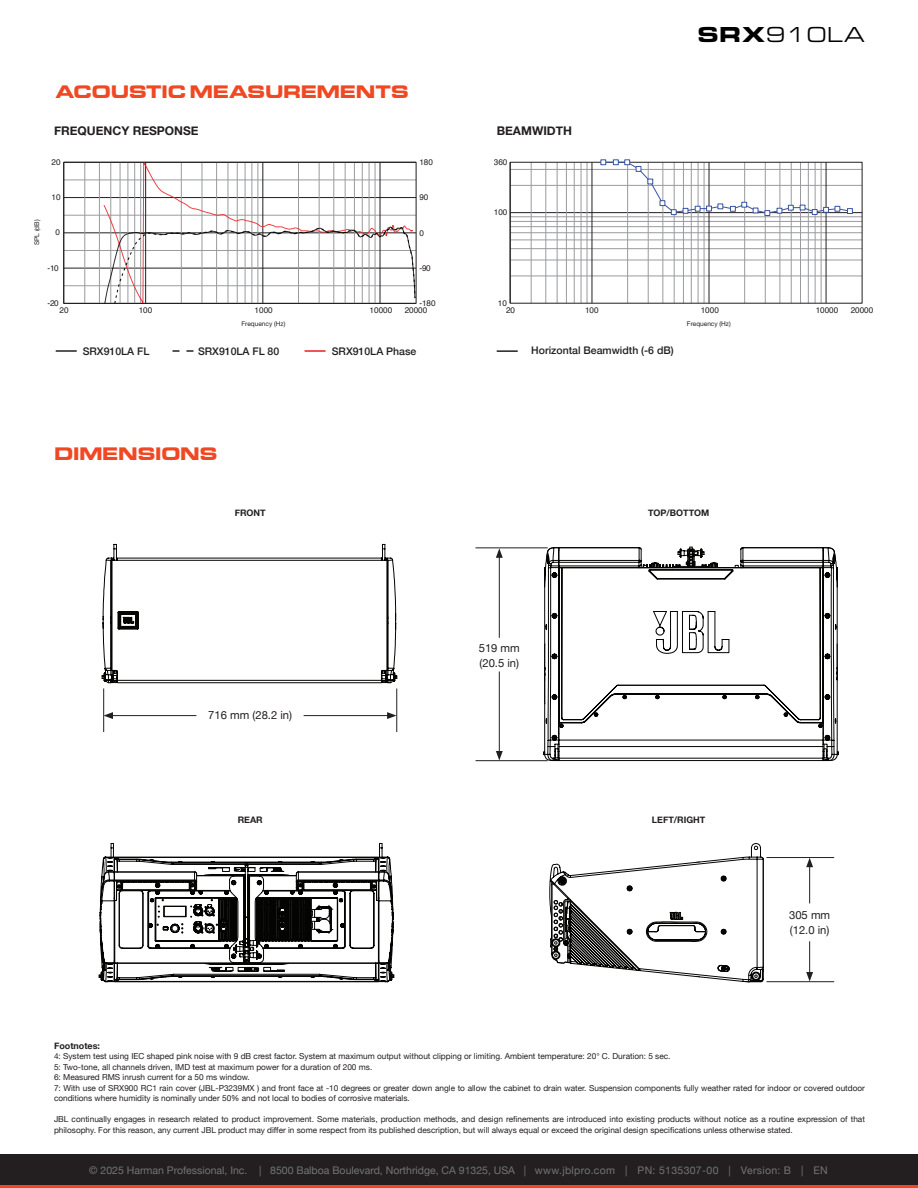
<style>
.page{position:relative;width:918px;height:1188px;background:#fff}
.page>*{position:absolute;margin:0;border:0;box-sizing:border-box;transform-origin:0 0}
.t1{font:22.5px "Eurostile Ext";color:#000}
.t2{font:700 18px "Eddmond";color:#f04822}
.t3{font:700 12px "Helvetica Neue";color:#231f20}
.t4{font:11.25px/15px "Helvetica Neue";color:#231f20}
.t5{font:10.5px "Helvetica Neue";color:#737473}
.t6{font:500 10.5px "Helvetica Neue";color:#231f20}
.t7{font:700 9px "Helvetica Neue";color:#231f20}
.t8{font:8.25px/10.5px "Helvetica Neue";color:#231f20}
.t9{font:8.1px "Helvetica";color:#231f20}
.t10{font:6.6px "Helvetica Neue";color:#231f20}
.t11{font:6.45px "Helvetica Neue";color:#231f20}
.s1{font-weight:900}
</style>
<div class="page">
<div style="left:0;top:1182px;width:918px;height:6px;background:#f04822"></div>
<hr style="left:103px;top:688px;width:1px;height:44px;background:#231f20">
<hr style="left:397px;top:688px;width:1px;height:44px;background:#231f20">
<hr style="left:111px;top:715px;width:85px;height:1px;background:#231f20">
<svg style="left:104px;top:712px;width:9px;height:7px"></svg>
<hr style="left:304px;top:715px;width:85px;height:1px;background:#231f20">
<svg style="left:387px;top:712px;width:10px;height:7px"></svg>
<hr style="left:499px;top:555px;width:1px;height:83px;background:#231f20">
<svg style="left:496px;top:549px;width:7px;height:9px"></svg>
<hr style="left:499px;top:671px;width:1px;height:82px;background:#231f20">
<svg style="left:496px;top:751px;width:7px;height:9px"></svg>
<hr style="left:476px;top:760px;width:72px;height:1px;background:#231f20">
<hr style="left:476px;top:548px;width:72px;height:1px;background:#231f20">
<div style="left:0;top:1154px;width:918px;height:31px;background:#231f20"></div>
<hr style="left:809px;top:865px;width:1px;height:38px;background:#231f20">
<svg style="left:806px;top:858px;width:7px;height:9px"></svg>
<hr style="left:809px;top:941px;width:1px;height:33px;background:#231f20">
<svg style="left:806px;top:972px;width:7px;height:9px"></svg>
<hr style="left:767px;top:981px;width:67px;height:1px;background:#231f20">
<hr style="left:766px;top:857px;width:68px;height:1px;background:#231f20">
<svg style="left:102px;top:544px;width:295px;height:139px"></svg>
<svg style="left:546px;top:547px;width:290px;height:214px"></svg>
<svg style="left:99px;top:843px;width:295px;height:140px"></svg>
<svg style="left:550px;top:843px;width:214px;height:139px"></svg>
<hr style="left:56px;top:350px;width:21px;height:2px;background:#231f20">
<svg style="left:172px;top:350px;width:22px;height:2px"></svg>
<hr style="left:305px;top:350px;width:21px;height:2px;background:#e61e25">
<hr style="left:497px;top:350px;width:21px;height:2px;background:#231f20">
<hr style="left:64px;top:180px;width:352px;height:1px;background:#999b9e">
<hr style="left:64px;top:215px;width:352px;height:1px;background:#999b9e">
<hr style="left:64px;top:250px;width:352px;height:1px;background:#999b9e">
<hr style="left:64px;top:285px;width:352px;height:1px;background:#999b9e">
<hr style="left:64px;top:197px;width:352px;height:1px;background:#231f20">
<hr style="left:64px;top:233px;width:352px;height:1px;background:#231f20">
<hr style="left:64px;top:268px;width:352px;height:1px;background:#231f20">
<hr style="left:99px;top:162px;width:1px;height:141px;background:#999b9e">
<hr style="left:85px;top:162px;width:1px;height:141px;background:#999b9e">
<svg style="left:103px;top:161px;width:310px;height:143px"></svg>
<svg style="left:104px;top:226px;width:312px;height:78px"></svg>
<hr style="left:510px;top:169px;width:352px;height:1px;background:#999b9e">
<hr style="left:510px;top:185px;width:352px;height:1px;background:#999b9e">
<hr style="left:510px;top:217px;width:352px;height:1px;background:#999b9e">
<hr style="left:510px;top:221px;width:352px;height:1px;background:#999b9e">
<hr style="left:510px;top:226px;width:352px;height:1px;background:#999b9e">
<hr style="left:510px;top:232px;width:352px;height:1px;background:#999b9e">
<hr style="left:510px;top:240px;width:352px;height:1px;background:#999b9e">
<hr style="left:510px;top:248px;width:352px;height:1px;background:#999b9e">
<hr style="left:510px;top:260px;width:352px;height:1px;background:#999b9e">
<hr style="left:510px;top:276px;width:352px;height:1px;background:#999b9e">
<hr style="left:510px;top:212px;width:352px;height:1px;background:#231f20">
<hr style="left:587px;top:162px;width:1px;height:141px;background:#999b9e">
<hr style="left:581px;top:162px;width:1px;height:141px;background:#999b9e">
<hr style="left:574px;top:162px;width:1px;height:141px;background:#999b9e">
<hr style="left:566px;top:162px;width:1px;height:141px;background:#999b9e">
<hr style="left:557px;top:162px;width:1px;height:141px;background:#999b9e">
<hr style="left:546px;top:162px;width:1px;height:141px;background:#999b9e">
<hr style="left:531px;top:162px;width:1px;height:141px;background:#999b9e">
<hr style="left:592px;top:162px;width:1px;height:141px;background:#231f20">
<hr style="left:704px;top:162px;width:1px;height:141px;background:#999b9e">
<hr style="left:698px;top:162px;width:1px;height:141px;background:#999b9e">
<hr style="left:691px;top:162px;width:1px;height:141px;background:#999b9e">
<hr style="left:683px;top:162px;width:1px;height:141px;background:#999b9e">
<hr style="left:674px;top:162px;width:1px;height:141px;background:#999b9e">
<hr style="left:663px;top:162px;width:1px;height:141px;background:#999b9e">
<hr style="left:648px;top:162px;width:1px;height:141px;background:#999b9e">
<hr style="left:627px;top:162px;width:1px;height:141px;background:#999b9e">
<hr style="left:709px;top:162px;width:1px;height:141px;background:#231f20">
<hr style="left:821px;top:162px;width:1px;height:141px;background:#999b9e">
<hr style="left:815px;top:162px;width:1px;height:141px;background:#999b9e">
<hr style="left:808px;top:162px;width:1px;height:141px;background:#999b9e">
<hr style="left:800px;top:162px;width:1px;height:141px;background:#999b9e">
<hr style="left:791px;top:162px;width:1px;height:141px;background:#999b9e">
<hr style="left:780px;top:162px;width:1px;height:141px;background:#999b9e">
<hr style="left:765px;top:162px;width:1px;height:141px;background:#999b9e">
<hr style="left:744px;top:162px;width:1px;height:141px;background:#999b9e">
<hr style="left:826px;top:162px;width:1px;height:141px;background:#231f20">
<div style="left:510px;top:162px;width:353px;height:142px;border:1px solid #231f20"></div>
<svg style="left:601px;top:160px;width:252px;height:56px"></svg>
<h2 class="t2" style="left:55px;top:80px;width:355px">ACOUSTIC MEASUREMENTS</h2>
<h3 class="t3" style="left:54px;top:121px;width:146px">FREQUENCY RESPONSE</h3>
<p class="t9" style="left:52px;top:156px;width:11px">20</p>
<p class="t9" style="left:419px;top:156px;width:15px">180</p>
<p class="t9" style="left:419px;top:191px;width:11px">90</p>
<p class="t9" style="left:419px;top:227px;width:6px">0</p>
<p class="t9" style="left:419px;top:262px;width:13px">-90</p>
<p class="t9" style="left:419px;top:297px;width:18px">-180</p>
<p class="t9" style="left:52px;top:191px;width:11px">10</p>
<p class="t10" style="left:32px;top:245px;width:27px;rotate:-90deg">SPL (dB)</p>
<p class="t9" style="left:56px;top:226px;width:6px">0</p>
<p class="t9" style="left:47px;top:262px;width:13px">-10</p>
<p class="t9" style="left:47px;top:297px;width:13px">-20</p>
<p class="t9" style="left:60px;top:304px;width:11px">20</p>
<p class="t9" style="left:139px;top:304px;width:15px">100</p>
<p class="t9" style="left:255px;top:304px;width:20px">1000</p>
<p class="t9" style="left:370px;top:304px;width:24px">10000</p>
<p class="t9" style="left:405px;top:304px;width:24px">20000</p>
<p class="t10" style="left:242px;top:319px;width:45px">Frequency (Hz)</p>
<p class="t6" style="left:83px;top:343px;width:68px">SRX910LA FL</p>
<p class="t6" style="left:198px;top:343px;width:83px">SRX910LA FL 80</p>
<p class="t6" style="left:332px;top:343px;width:86px">SRX910LA Phase</p>
<h2 class="t2" style="left:54px;top:441px;width:165px">DIMENSIONS</h2>
<h3 class="t3" style="left:497px;top:121px;width:77px">BEAMWIDTH</h3>
<p class="t9" style="left:494px;top:156px;width:15px">360</p>
<p class="t9" style="left:494px;top:206px;width:15px">100</p>
<h1 class="t1" style="left:697px;top:19px;width:168px"><span class="s1">SRX</span>910LA</h1>
<p class="t9" style="left:498px;top:297px;width:11px">10</p>
<p class="t9" style="left:506px;top:304px;width:11px">20</p>
<p class="t9" style="left:585px;top:304px;width:15px">100</p>
<p class="t9" style="left:701px;top:304px;width:20px">1000</p>
<p class="t9" style="left:816px;top:304px;width:24px">10000</p>
<p class="t9" style="left:851px;top:304px;width:24px">20000</p>
<p class="t11" style="left:687px;top:319px;width:45px">Frequency (Hz)</p>
<p class="t6" style="left:531px;top:342px;width:144px">Horizontal Beamwidth (-6 dB)</p>
<p class="t7" style="left:235px;top:505px;width:33px">FRONT</p>
<p class="t7" style="left:648px;top:505px;width:63px">TOP/BOTTOM</p>
<h3 class="t4" style="left:208px;top:708px;width:85px">716 mm (28.2 in)</h3>
<h3 class="t4" style="left:479px;top:641px;width:43px">519 mm (20.5 in)</h3>
<p class="t7" style="left:238px;top:813px;width:26px">REAR</p>
<p class="t7" style="left:652px;top:813px;width:55px">LEFT/RIGHT</p>
<h3 class="t4" style="left:789px;top:908px;width:43px">305 mm (12.0 in)</h3>
<p class="t7" style="left:54px;top:1039px;width:48px">Footnotes:</p>
<p class="t8" style="left:54px;top:1052px;width:813px">4: System test using IEC shaped pink noise with 9 dB crest factor. System at maximum output without clipping or limiting. Ambient temperature: 20° C. Duration: 5 sec.<br>5: Two-tone, all channels driven, IMD test at maximum power for a duration of 200 ms.<br>6: Measured RMS inrush current for a 50 ms window.<br>7: With use of SRX900 RC1 rain cover (JBL-P3239MX ) and front face at -10 degrees or greater down angle to allow the cabinet to drain water. Suspension components fully weather rated for indoor or covered outdoor conditions where humidity is nominally under 50% and not local to bodies of corrosive materials.</p>
<p class="t8" style="left:54px;top:1115px;width:813px">JBL continually engages in research related to product improvement. Some materials, production methods, and design refinements are introduced into existing products without notice as a routine expression of that philosophy. For this reason, any current JBL product may differ in some respect from its published description, but will always equal or exceed the original design specifications unless otherwise stated.</p>
<p class="t5" style="left:89px;top:1163px;width:740px">© 2025 Harman Professional, Inc. | 8500 Balboa Boulevard, Northridge, CA 91325, USA | www.jblpro.com | PN: 5135307-00 | Version: B | EN</p>
</div>
